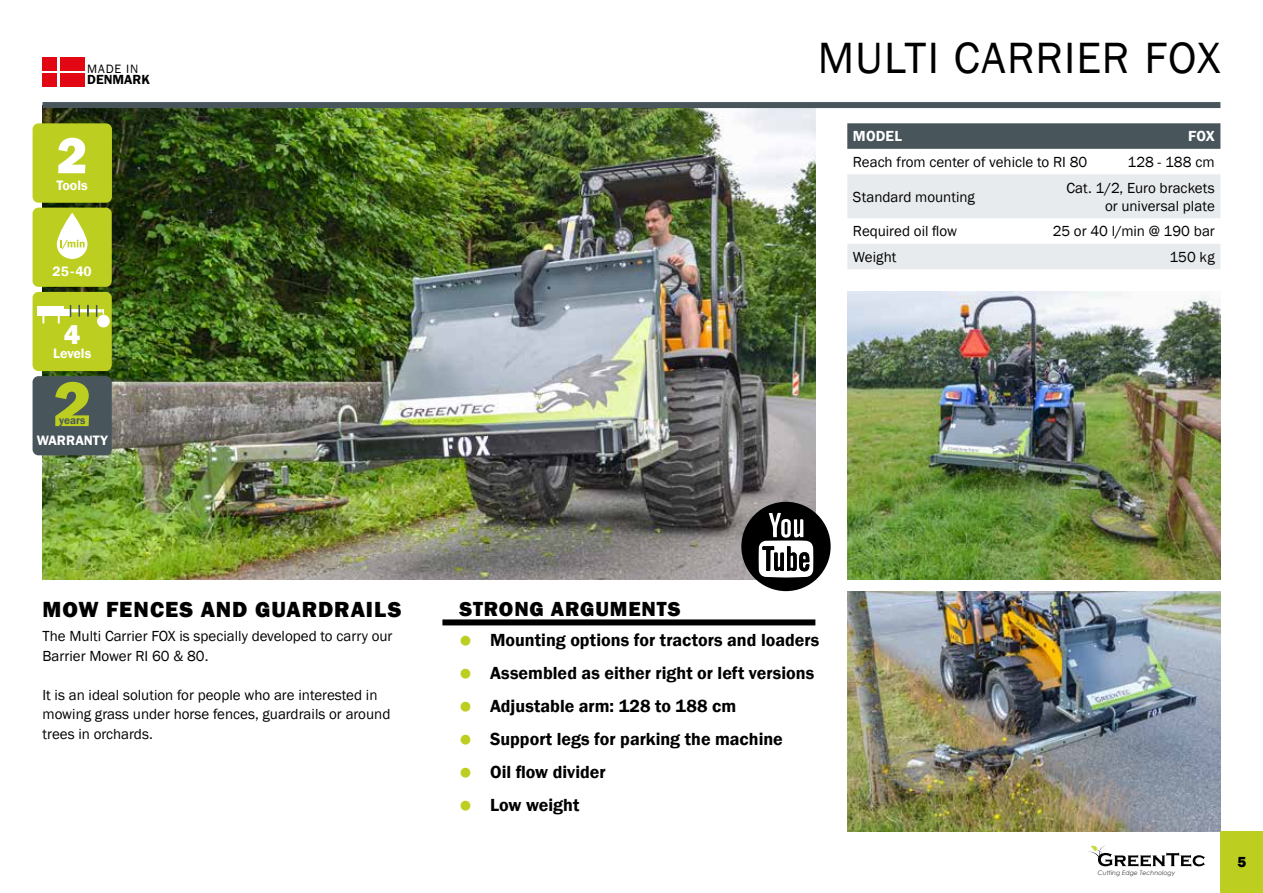
<style>
.page{position:relative;width:1263px;height:893px;background:#fff}
.page>*{position:absolute;margin:0;border:0;box-sizing:border-box;transform-origin:0 0}
.t1{font:800 52.5px "Franklin Gothic";color:#fff}
.t2{font:45px "Franklin Gothic";letter-spacing:.025em;color:#000}
.t3{font:800 27.9px "Franklin Gothic";color:#fff}
.t4{font:800 22.5px "Franklin Gothic";letter-spacing:.04em;color:#000}
.t5{font:800 22.5px/33px "Franklin Gothic";color:#bccf21;text-align:justify}
.t6{font:800 21px "Franklin Gothic";letter-spacing:.04em;color:#000}
.t7{font:600 18px/33px "Franklin Gothic";color:#000}
.t8{font:15px/19.5px "Franklin Gothic";color:#000}
.t9{font:600 15px "Franklin Gothic";letter-spacing:.005em;color:#fff}
.t10{font:800 15px "Franklin Gothic";color:#000}
.t11{font:600 13.95px "Franklin Gothic";color:#fff}
.t12{font:600 13.5px "Franklin Gothic";color:#000}
.t13{font:12.45px "Franklin Gothic";letter-spacing:.07em;color:#000}
.t14{font:600 11.25px "Franklin Gothic";color:#48565c}
.t15{font:italic 6.3px "Century Gothic";color:#3d3c3b}
</style>
<div class="page">
<svg style="left:1088px;top:845px;width:117px;height:22px"></svg>
<img style="left:848px;top:591px;width:372px;height:240px">
<img style="left:848px;top:292px;width:372px;height:288px">
<img style="left:43px;top:108px;width:772px;height:472px">
<div style="left:741px;top:502px;width:90px;height:89px;background:#000;border-radius:50%"></div>
<svg style="left:759px;top:513px;width:54px;height:64px"></svg>
<div style="left:42px;top:57px;width:15px;height:13px;background:#e30613"></div>
<div style="left:60px;top:57px;width:25px;height:13px;background:#e30613"></div>
<div style="left:42px;top:73px;width:15px;height:14px;background:#e30613"></div>
<div style="left:60px;top:73px;width:25px;height:14px;background:#e30613"></div>
<div style="left:442px;top:619px;width:373px;height:6px;background:#000"></div>
<div style="left:43px;top:102px;width:1177px;height:6px;background:#48565c"></div>
<div style="left:33px;top:208px;width:79px;height:79px;background:#bccf21;border-radius:6px"></div>
<svg style="left:56px;top:213px;width:32px;height:46px"></svg>
<div style="left:33px;top:292px;width:79px;height:79px;background:#bccf21;border-radius:6px"></div>
<div style="left:98px;top:315px;width:11px;height:12px;background:#fff;border-radius:50%"></div>
<div style="left:97px;top:315px;width:12px;height:12px;border:1px solid #fff;border-radius:50%"></div>
<div style="left:37px;top:309px;width:33px;height:6px;background:#fff"></div>
<hr style="left:54px;top:309px;width:48px;height:3px;background:#fff">
<svg style="left:42px;top:315px;width:2px;height:8px"></svg>
<svg style="left:58px;top:315px;width:2px;height:8px"></svg>
<div style="left:37px;top:306px;width:27px;height:6px;background:#fff"></div>
<svg style="left:96px;top:306px;width:8px;height:10px"></svg>
<svg style="left:847px;top:123px;width:373px;height:26px;background:#4b595f"></svg>
<svg style="left:847px;top:174px;width:373px;height:95px"></svg>
<div style="left:33px;top:376px;width:79px;height:79px;background:#48565c;border-radius:6px"></div>
<svg style="left:55px;top:382px;width:34px;height:44px"></svg>
<div style="left:33px;top:123px;width:79px;height:80px;background:#bccf21;border-radius:6px"></div>
<div style="left:1220px;top:831px;width:43px;height:62px;background:#bccf21"></div>
<p class="t13" style="left:87px;top:61px;width:53px">MADE IN</p>
<p class="t12" style="left:87px;top:71px;width:64px">DENMARK</p>
<h1 class="t1" style="left:57px;top:122px;width:32px">2</h1>
<p class="t11" style="left:56px;top:177px;width:33px">Tools</p>
<p class="t11" style="left:53px;top:263px;width:41px">25-40</p>
<h3 class="t3" style="left:64px;top:317px;width:18px">4</h3>
<p class="t11" style="left:53px;top:345px;width:40px">Levels</p>
<p class="t14" style="left:59px;top:413px;width:28px">years</p>
<p class="t11" style="left:37px;top:431px;width:72px">WARRANTY</p>
<h2 class="t2" style="left:818px;top:30px;width:404px">MULTI CARRIER FOX</h2>
<p class="t9" style="left:853px;top:127px;width:50px">MODEL</p>
<p class="t9" style="left:1188px;top:127px;width:28px">FOX</p>
<p class="t8" style="left:853px;top:152px;width:236px">Reach from center of vehicle to RI 80</p>
<p class="t8" style="left:1127px;top:152px;width:89px">128 - 188 cm</p>
<p class="t8" style="left:853px;top:187px;width:123px">Standard mounting</p>
<p class="t8" style="left:1066px;top:179px;width:150px;line-height:18px;text-align:right">Cat. 1/2, Euro brackets or universal plate</p>
<p class="t8" style="left:853px;top:222px;width:106px">Required oil flow</p>
<p class="t8" style="left:1053px;top:222px;width:163px">25 or 40 l/min @ 190 bar</p>
<p class="t8" style="left:853px;top:247px;width:45px">Weight</p>
<p class="t8" style="left:1169px;top:247px;width:47px">150 kg</p>
<h3 class="t4" style="left:43px;top:595px;width:360px">MOW FENCES AND GUARDRAILS</h3>
<h3 class="t6" style="left:459px;top:595px;width:223px">STRONG ARGUMENTS</h3>
<p class="t8" style="left:43px;top:627px;width:352px">The Multi Carrier FOX is specially developed to carry our<br>Barrier Mower RI 60 &amp; 80.</p>
<p class="t8" style="left:43px;top:685px;width:349px">It is an ideal solution for people who are interested in mowing grass under horse fences, guardrails or around trees in orchards.</p>
<h3 class="t5" style="left:459px;top:622px;width:15px">● ● ● ● ● ●</h3>
<p class="t7" style="left:490px;top:624px;width:331px">Mounting options for tractors and loaders<br>Assembled as either right or left versions<br>Adjustable arm: 128 to 188 cm<br>Support legs for parking the machine<br>Oil flow divider<br>Low weight</p>
<p class="t15" style="left:1098px;top:869px;width:79px">Cutting Edge Technology</p>
<p class="t10" style="left:1237px;top:852px;width:10px">5</p>
</div>
